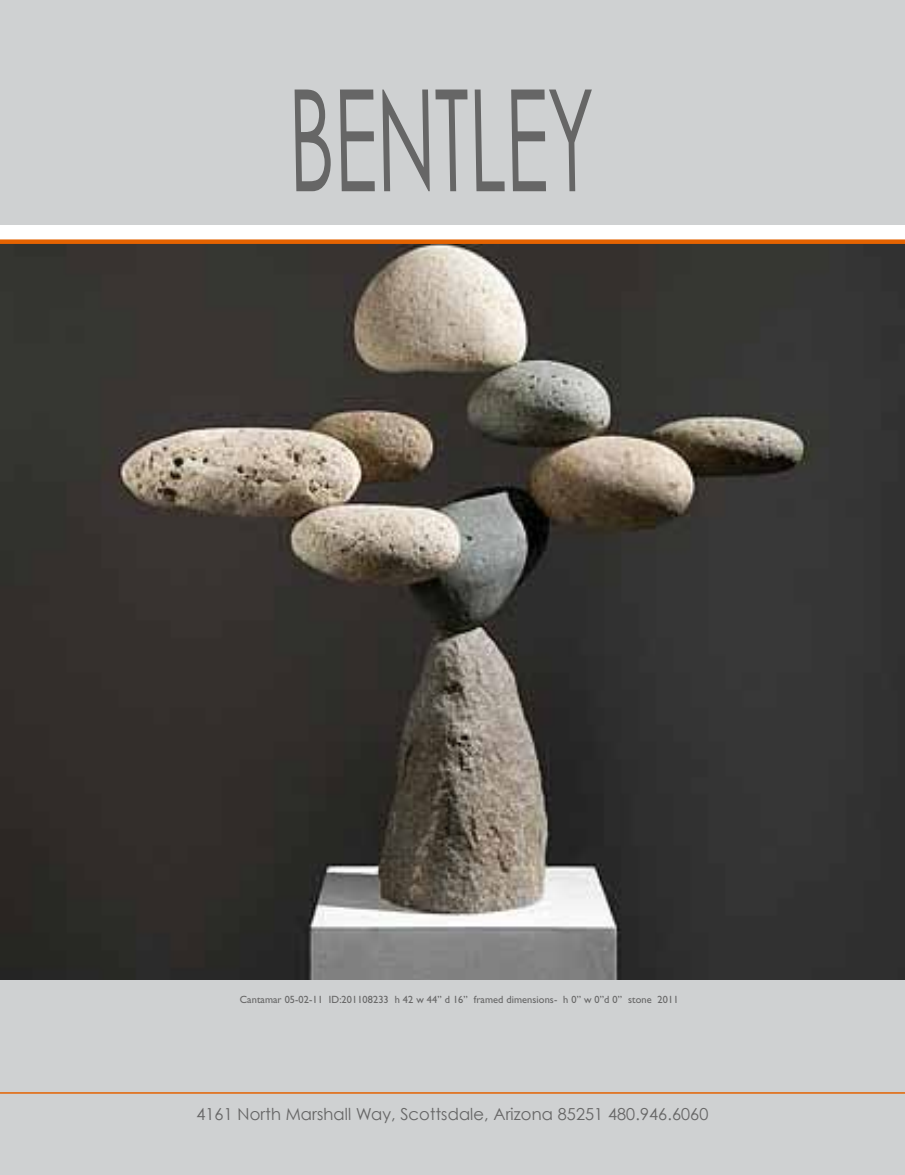
<style>
.page{position:relative;width:905px;height:1175px;background:#fff}
.page>*{position:absolute;margin:0;border:0;box-sizing:border-box;transform-origin:0 0}
.t1{font:141.6px "Century Gothic";color:#666;scale:.57 1}
.t2{font:16.5px "Century Gothic";color:#666}
.t3{font:10.5px "Gill Sans Std";color:#666}
</style>
<div class="page">
<div style="left:0;top:0;width:904px;height:225px;background:#cfd1d2"></div>
<div style="left:0;top:850px;width:904px;height:324px;background:#cfd1d2"></div>
<img style="left:0;top:244px;width:904px;height:735px">
<hr style="left:0;top:1092px;width:904px;height:1px;background:#e46301">
<div style="left:0;top:239px;width:904px;height:5px;background:#e46301"></div>
<h1 class="t1" style="left:289px;top:54px;width:545px">BENTLEY</h1>
<p class="t3" style="left:240px;top:993px;width:440px">Cantamar 05-02-11 ID:201108233 h 42 w 44” d 16” framed dimensions- h 0” w 0”d 0” stone 2011</p>
<h2 class="t2" style="left:196px;top:1104px;width:514px">4161 North Marshall Way, Scottsdale, Arizona 85251 480.946.6060</h2>
</div>
